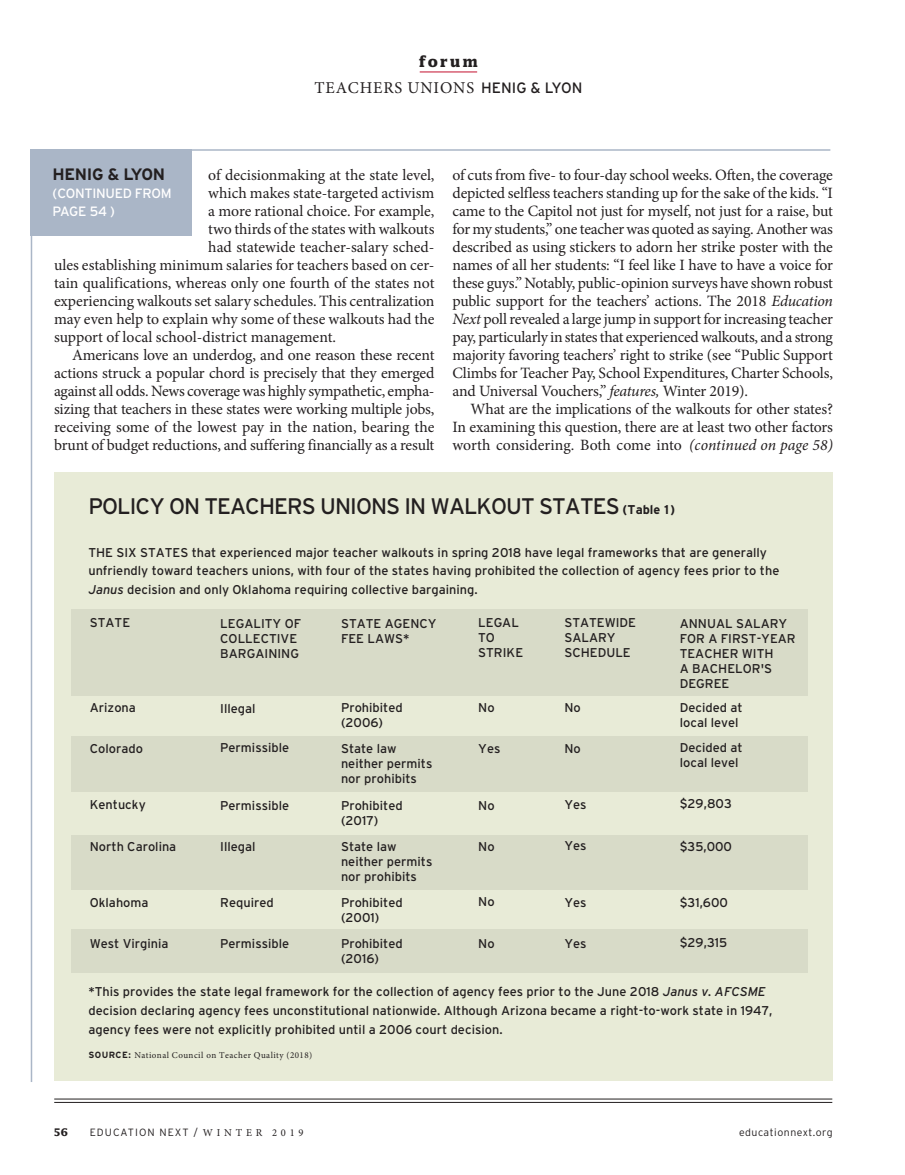
<style>
.page{position:relative;width:905px;height:1175px;background:#fff}
.page>*{position:absolute;margin:0;border:0;box-sizing:border-box;transform-origin:0 0}
.t1{font:22.5px "Interstate";letter-spacing:-.04em;color:#231f20}
.t2{font:16.5px "Minion Pro";letter-spacing:.05em;color:#231f20}
.t3{font:700 16.5px "Interstate";letter-spacing:-.02em;color:#231f20}
.t4{font:15.75px/18px "Minion Pro";letter-spacing:-.01em;color:#231f20;text-align:justify}
.t5{font:italic 15.75px "Minion Pro";color:#231f20}
.t6{font:700 15px "Lucida";letter-spacing:.12em;color:#231f20}
.t7{font:13.5px/18px "Interstate";letter-spacing:-.02em;color:#fff}
.t8{font:12.75px/15px "Interstate";color:#231f20}
.t9{font:300 10.5px "Interstate";letter-spacing:.1em;color:#231f20}
.t10{font:300 10.5px "Interstate";letter-spacing:.05em;color:#231f20}
.t11{font:700 10.5px "Lucida";color:#231f20}
.t12{font:9px "Minion Pro";letter-spacing:.05em;color:#231f20}
.s1{font-family:"Interstate";font-size:15px}
.s2{font-style:italic}
.s3{font-weight:700;font-size:12.75px}
.s4{font-family:"Interstate";font-weight:700}
.s5{font-family:"Minion Pro";font-weight:400}
</style>
<div class="page">
<hr style="left:54px;top:1102px;width:778px;height:1px;background:#231f20">
<hr style="left:54px;top:1098px;width:778px;height:1px;background:#231f20">
<hr style="left:419px;top:72px;width:58px;height:1px;background:#c3102e">
<hr style="left:31px;top:150px;width:1px;height:932px;background:#aab6c7">
<hr style="left:31px;top:149px;width:799px;height:2px;background:#aab6c7">
<div style="left:31px;top:149px;width:161px;height:87px;background:#aab6c7"></div>
<div style="left:54px;top:472px;width:778px;height:608px;background:#e8ebd7"></div>
<div style="left:71px;top:609px;width:737px;height:86px;background:#d8dbc8"></div>
<div style="left:71px;top:737px;width:737px;height:55px;background:#d8dbc8"></div>
<div style="left:71px;top:835px;width:737px;height:54px;background:#d8dbc8"></div>
<div style="left:71px;top:929px;width:737px;height:44px;background:#d8dbc8"></div>
<p class="t6" style="left:419px;top:53px;width:61px">forum</p>
<p class="t2" style="left:314px;top:76px;width:269px">TEACHERS UNIONS <span class="s1">HENIG &amp; LYON</span></p>
<p class="t3" style="left:53px;top:165px;width:114px">HENIG &amp; LYON</p>
<p class="t7" style="left:53px;top:184px;width:121px">(CONTINUED FROM<br>PAGE 54 )</p>
<p class="t4" style="left:208px;top:166px;width:228px">of decisionmaking at the state level,</p>
<p class="t4" style="left:208px;top:184px;width:228px">which makes state-targeted activism</p>
<p class="t4" style="left:208px;top:202px;width:228px">a more rational choice. For example,</p>
<p class="t4" style="left:208px;top:220px;width:228px">two thirds of the states with walkouts</p>
<p class="t4" style="left:208px;top:238px;width:228px">had statewide teacher-salary sched-</p>
<p class="t4" style="left:54px;top:256px;width:382px">ules establishing minimum salaries for teachers based on cer-</p>
<p class="t4" style="left:54px;top:274px;width:382px">tain qualifications, whereas only one fourth of the states not</p>
<p class="t4" style="left:54px;top:292px;width:382px">experiencing walkouts set salary schedules. This centralization</p>
<p class="t4" style="left:54px;top:310px;width:382px">may even help to explain why some of these walkouts had the</p>
<p class="t4" style="left:54px;top:328px;width:283px">support of local school-district management.</p>
<p class="t4" style="left:72px;top:346px;width:364px">Americans love an underdog, and one reason these recent</p>
<p class="t4" style="left:54px;top:364px;width:382px">actions struck a popular chord is precisely that they emerged</p>
<p class="t4" style="left:54px;top:382px;width:382px">against all odds. News coverage was highly sympathetic, empha-</p>
<p class="t4" style="left:54px;top:400px;width:382px">sizing that teachers in these states were working multiple jobs,</p>
<p class="t4" style="left:54px;top:418px;width:382px">receiving some of the lowest pay in the nation, bearing the</p>
<p class="t4" style="left:54px;top:436px;width:382px">brunt of budget reductions, and suffering financially as a result</p>
<p class="t4" style="left:452px;top:166px;width:382px">of cuts from five- to four-day school weeks. Often, the coverage depicted selfless teachers standing up for the sake of the kids. “I came to the Capitol not just for myself, not just for a raise, but for my students,” one teacher was quoted as saying. Another was described as using stickers to adorn her strike poster with the names of all her students: “I feel like I have to have a voice for these guys.” Notably, public-opinion surveys have shown robust public support for the teachers’ actions. The 2018 <span class="s2">Education Next</span> poll revealed a large jump in support for increasing teacher pay, particularly in states that experienced walkouts, and a strong majority favoring teachers’ right to strike (see “Public Support Climbs for Teacher Pay, School Expenditures, Charter Schools, and Universal Vouchers,” <span class="s2">features,</span> Winter 2019 ).</p>
<p class="t4" style="left:452px;top:400px;width:382px;text-indent:18px">What are the implications of the walkouts for other states?<br>In examining this question, there are at least two other factors worth considering. Both come into</p>
<p class="t5" style="left:689px;top:434px;width:145px">(continued on page 58)</p>
<h1 class="t1" style="left:88px;top:493px;width:588px">POLICY ON TEACHERS UNIONS IN WALKOUT STATES <span class="s3">(Table 1 )</span></h1>
<p class="t8" style="left:88px;top:542px;width:692px;line-height:18.8px">THE SIX STATES that experienced major teacher walkouts in spring 2018 have legal frameworks that are generally unfriendly toward teachers unions, with four of the states having prohibited the collection of agency fees prior to the<br><span class="s2">Janus</span> decision and only Oklahoma requiring collective bargaining.</p>
<p class="t8" style="left:90px;top:615px;width:42px">STATE</p>
<p class="t8" style="left:478px;top:615px;width:46px">LEGAL<br>TO<br>STRIKE</p>
<p class="t8" style="left:564px;top:615px;width:73px">STATEWIDE<br>SALARY<br>SCHEDULE</p>
<p class="t8" style="left:679px;top:615px;width:118px">ANNUAL SALARY<br>FOR A FIRST-YEAR<br>TEACHER WITH<br>A BACHELOR'S<br>DEGREE</p>
<p class="t8" style="left:679px;top:700px;width:64px">Decided at local level</p>
<p class="t8" style="left:679px;top:740px;width:64px">Decided at local level</p>
<p class="t8" style="left:679px;top:796px;width:54px">$29,803</p>
<p class="t8" style="left:679px;top:839px;width:54px">$35,000</p>
<p class="t8" style="left:341px;top:615px;width:97px">STATE AGENCY<br>FEE LAWS*</p>
<p class="t8" style="left:220px;top:615px;width:82px">LEGALITY OF<br>COLLECTIVE<br>BARGAINING</p>
<p class="t8" style="left:90px;top:700px;width:48px">Arizona</p>
<p class="t8" style="left:90px;top:741px;width:55px">Colorado</p>
<p class="t8" style="left:341px;top:700px;width:63px">Prohibited (2006)</p>
<p class="t8" style="left:341px;top:741px;width:93px">State law neither permits nor prohibits</p>
<p class="t8" style="left:341px;top:798px;width:63px">Prohibited (2017)</p>
<p class="t8" style="left:341px;top:839px;width:93px">State law neither permits nor prohibits</p>
<p class="t8" style="left:341px;top:894px;width:63px">Prohibited (2001)</p>
<p class="t8" style="left:341px;top:935px;width:63px">Prohibited (2016)</p>
<p class="t8" style="left:478px;top:700px;width:18px">No</p>
<p class="t8" style="left:478px;top:740px;width:24px">Yes</p>
<p class="t8" style="left:564px;top:700px;width:18px">No</p>
<p class="t8" style="left:564px;top:741px;width:18px">No</p>
<p class="t8" style="left:220px;top:700px;width:37px">Illegal</p>
<p class="t8" style="left:220px;top:739px;width:70px">Permissible</p>
<p class="t8" style="left:90px;top:796px;width:57px">Kentucky</p>
<p class="t8" style="left:90px;top:839px;width:88px">North Carolina</p>
<p class="t8" style="left:564px;top:797px;width:24px">Yes</p>
<p class="t8" style="left:564px;top:838px;width:24px">Yes</p>
<p class="t8" style="left:220px;top:798px;width:70px">Permissible</p>
<p class="t8" style="left:220px;top:839px;width:37px">Illegal</p>
<p class="t8" style="left:478px;top:798px;width:18px">No</p>
<p class="t8" style="left:478px;top:839px;width:18px">No</p>
<p class="t8" style="left:478px;top:893px;width:18px">No</p>
<p class="t8" style="left:478px;top:935px;width:18px">No</p>
<p class="t8" style="left:679px;top:895px;width:50px">$31,600</p>
<p class="t8" style="left:679px;top:934px;width:49px">$29,315</p>
<p class="t8" style="left:90px;top:894px;width:60px">Oklahoma</p>
<p class="t8" style="left:90px;top:935px;width:80px">West Virginia</p>
<p class="t8" style="left:220px;top:894px;width:55px">Required</p>
<p class="t8" style="left:220px;top:935px;width:70px">Permissible</p>
<p class="t8" style="left:564px;top:894px;width:24px">Yes</p>
<p class="t8" style="left:564px;top:935px;width:24px">Yes</p>
<p class="t8" style="left:88px;top:982px;width:685px;line-height:18.8px">*This provides the state legal framework for the collection of agency fees prior to the June 2018 <span class="s2">Janus v. AFCSME </span>decision declaring agency fees unconstitutional nationwide. Although Arizona became a right-to-work state in 1947, agency fees were not explicitly prohibited until a 2006 court decision.</p>
<p class="t12" style="left:88px;top:1049px;width:225px"><span class="s4">SOURCE:</span> National Council on Teacher Quality (2018)</p>
<p class="t11" style="left:54px;top:1125px;width:16px">56</p>
<p class="t9" style="left:90px;top:1126px;width:214px">EDUCATION NEXT / <span class="s5">W I N T E R 2 0 1 9</span></p>
<p class="t10" style="left:739px;top:1126px;width:95px">educationnext.org</p>
</div>
